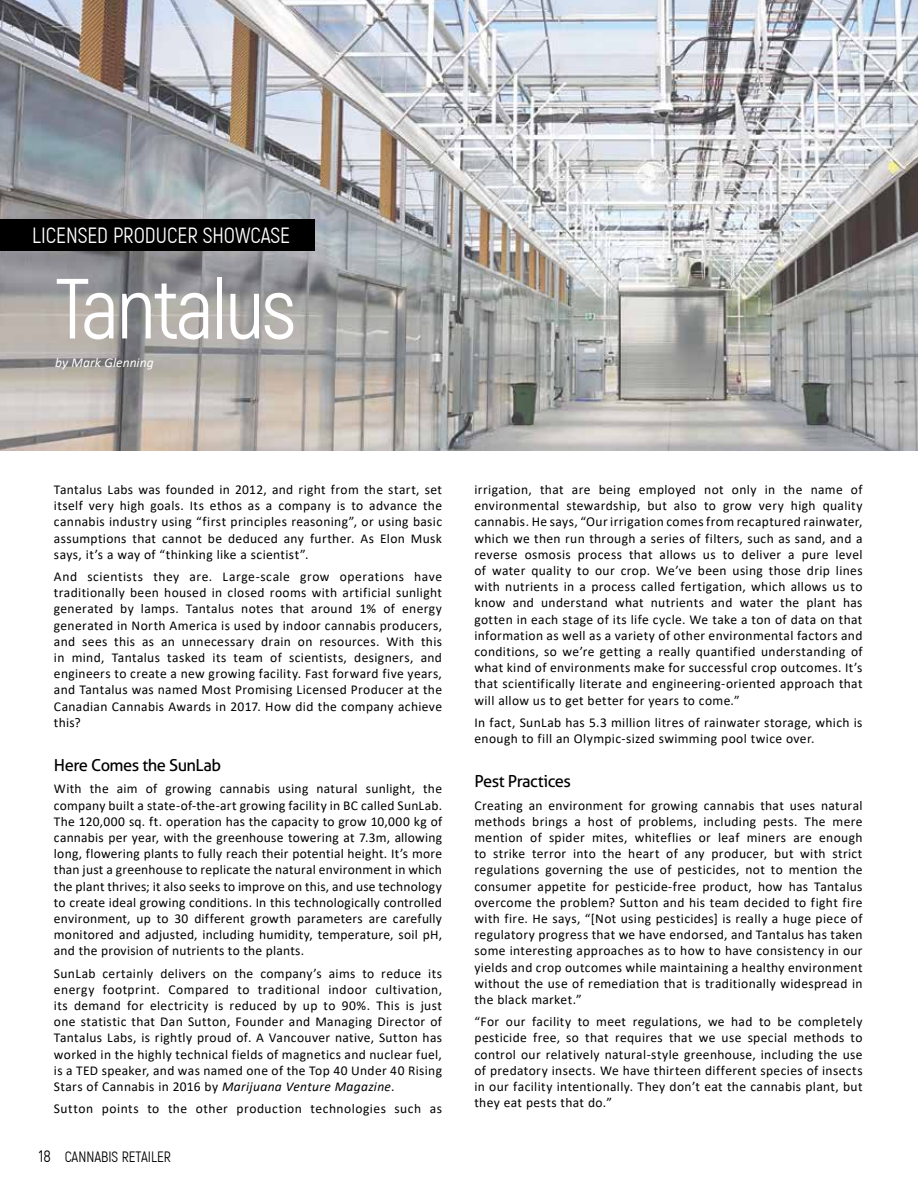
<style>
.page{position:relative;width:918px;height:1188px;background:#fff}
.page>*{position:absolute;margin:0;border:0;box-sizing:border-box;transform-origin:0 0}
.t1{font:85.95px "Akrobat";letter-spacing:-.03em;color:#fff}
.t2{font:22.05px "Akrobat";color:#fff}
.t3{font:16.5px "Aller";letter-spacing:-.035em;color:#000}
.t4{font:15px "Akrobat";color:#000}
.t5{font:13.5px/16.2px "Calibri";letter-spacing:.025em;color:#000;text-align:justify}
.t6{font:italic 13.5px "Calibri";letter-spacing:.005em;color:#fff}
.s1{font-style:italic}
.s2{font-size:16.5px}
</style>
<div class="page">
<img style="left:0;top:0;width:918px;height:450px">
<div style="left:0;top:220px;width:315px;height:31px;background:#000"></div>
<h2 class="t2" style="left:32px;top:223px;width:259px">LICENSED PRODUCER SHOWCASE</h2>
<h1 class="t1" style="left:55px;top:262px;width:242px">Tantalus</h1>
<p class="t6" style="left:55px;top:353px;width:100px">by Mark Glenning</p>
<p class="t5" style="left:54px;top:481px;width:390px">Tantalus Labs was founded in 2012, and right from the start, set itself very high goals. Its ethos as a company is to advance the cannabis industry using “first principles reasoning”, or using basic assumptions that cannot be deduced any further. As Elon Musk says, it’s a way of “thinking like a scientist”.</p>
<p class="t5" style="left:54px;top:568px;width:390px">And scientists they are. Large-scale grow operations have traditionally been housed in closed rooms with artificial sunlight generated by lamps. Tantalus notes that around 1% of energy generated in North America is used by indoor cannabis producers, and sees this as an unnecessary drain on resources. With this in mind, Tantalus tasked its team of scientists, designers, and engineers to create a new growing facility. Fast forward five years, and Tantalus was named Most Promising Licensed Producer at the Canadian Cannabis Awards in 2017. How did the company achieve this?</p>
<p class="t3" style="left:54px;top:755px;width:169px">Here Comes the SunLab</p>
<p class="t5" style="left:54px;top:780px;width:390px">With the aim of growing cannabis using natural sunlight, the company built a state-of-the-art growing facility in BC called SunLab.<br>The 120,000 sq. ft. operation has the capacity to grow 10,000 kg of cannabis per year, with the greenhouse towering at 7.3m, allowing long, flowering plants to fully reach their potential height. It’s more than just a greenhouse to replicate the natural environment in which the plant thrives; it also seeks to improve on this, and use technology to create ideal growing conditions. In this technologically controlled environment, up to 30 different growth parameters are carefully monitored and adjusted, including humidity, temperature, soil pH, and the provision of nutrients to the plants.</p>
<p class="t5" style="left:54px;top:965px;width:390px">SunLab certainly delivers on the company’s aims to reduce its energy footprint. Compared to traditional indoor cultivation, its demand for electricity is reduced by up to 90%. This is just one statistic that Dan Sutton, Founder and Managing Director of Tantalus Labs, is rightly proud of. A Vancouver native, Sutton has worked in the highly technical fields of magnetics and nuclear fuel, is a TED speaker, and was named one of the Top 40 Under 40 Rising Stars of Cannabis in 2016 by <span class="s1">Marijuana Venture Magazine</span>.</p>
<p class="t5" style="left:54px;top:1100px;width:390px">Sutton points to the other production technologies such as</p>
<p class="t4" style="left:39px;top:1149px;width:134px"><span class="s2">18</span> CANNABIS RETAILER</p>
<p class="t5" style="left:474px;top:481px;width:390px">irrigation, that are being employed not only in the name of environmental stewardship, but also to grow very high quality cannabis. He says, “Our irrigation comes from recaptured rainwater, which we then run through a series of filters, such as sand, and a reverse osmosis process that allows us to deliver a pure level of water quality to our crop. We’ve been using those drip lines with nutrients in a process called fertigation, which allows us to know and understand what nutrients and water the plant has gotten in each stage of its life cycle. We take a ton of data on that information as well as a variety of other environmental factors and conditions, so we’re getting a really quantified understanding of what kind of environments make for successful crop outcomes. It’s that scientifically literate and engineering-oriented approach that will allow us to get better for years to come.”</p>
<p class="t5" style="left:474px;top:714px;width:390px">In fact, SunLab has 5.3 million litres of rainwater storage, which is enough to fill an Olympic-sized swimming pool twice over.</p>
<p class="t3" style="left:474px;top:771px;width:98px">Pest Practices</p>
<p class="t5" style="left:474px;top:797px;width:390px">Creating an environment for growing cannabis that uses natural methods brings a host of problems, including pests. The mere mention of spider mites, whiteflies or leaf miners are enough to strike terror into the heart of any producer, but with strict regulations governing the use of pesticides, not to mention the consumer appetite for pesticide-free product, how has Tantalus overcome the problem? Sutton and his team decided to fight fire with fire. He says, “[Not using pesticides] is really a huge piece of regulatory progress that we have endorsed, and Tantalus has taken some interesting approaches as to how to have consistency in our yields and crop outcomes while maintaining a healthy environment without the use of remediation that is traditionally widespread in the black market.”</p>
<p class="t5" style="left:474px;top:1013px;width:390px">“For our facility to meet regulations, we had to be completely pesticide free, so that requires that we use special methods to control our relatively natural-style greenhouse, including the use of predatory insects. We have thirteen different species of insects in our facility intentionally. They don’t eat the cannabis plant, but they eat pests that do.”</p>
</div>
